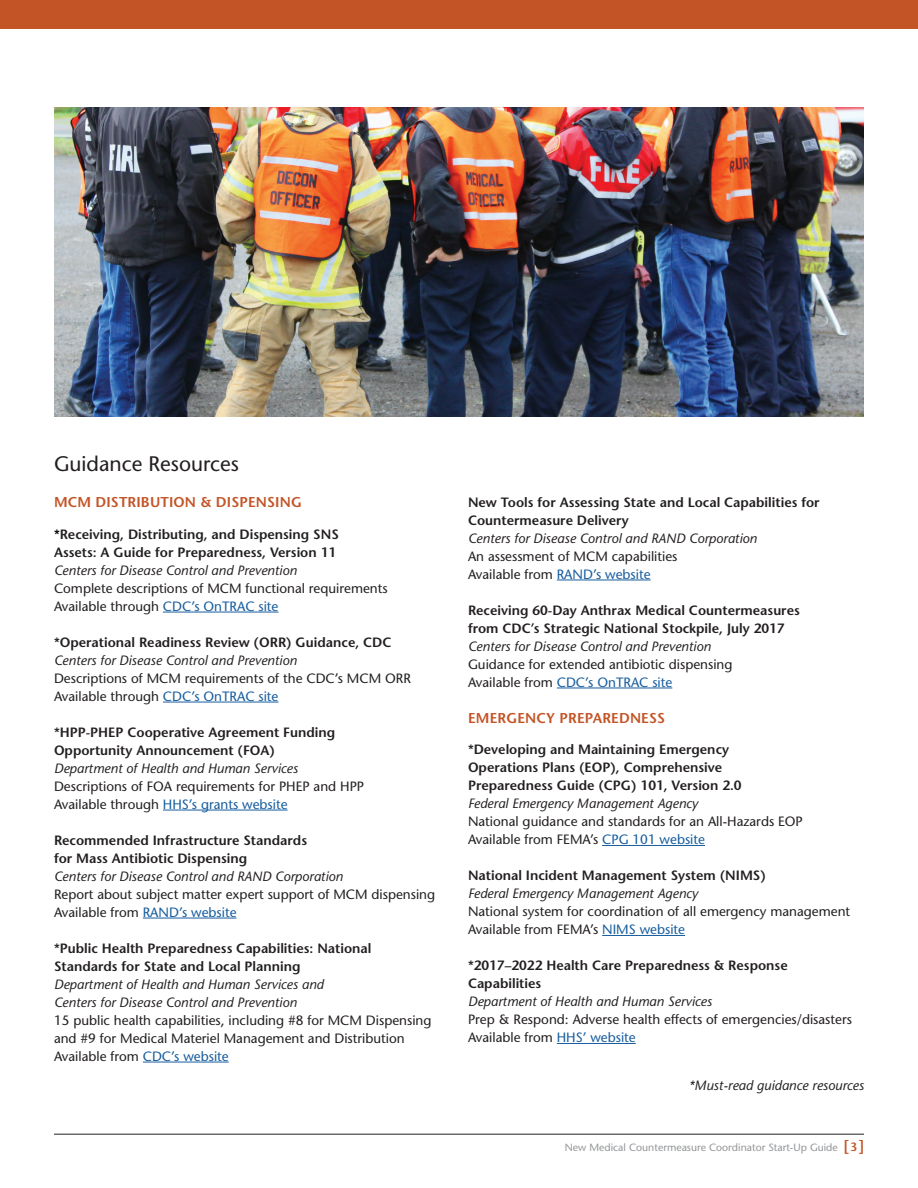
<style>
.page{position:relative;width:918px;height:1188px;background:#fff}
.page>*{position:absolute;margin:0;border:0;box-sizing:border-box;transform-origin:0 0}
.t1{font:21px "Stone Sans";color:#231f20}
.t2{font:600 14.25px "Stone Sans";letter-spacing:.01em;color:#c35426}
.t3{font:13.5px/18px "Stone Sans";color:#231f20}
.t4{font:600 13.5px/18px "Stone Sans";color:#231f20}
.t5{font:italic 13.5px/18px "Stone Sans";color:#231f20}
.t6{font:10.5px "Stone Sans";color:#939598}
.s1{color:#000}
.s2{color:#175d9e}
.s3{font-weight:600;font-size:15px;color:#c35426}
.s4{font-weight:600;font-size:12px;color:#c35426}
</style>
<div class="page">
<div style="left:0;top:0;width:918px;height:28px;background:#c35426"></div>
<hr style="left:54px;top:1134px;width:810px;height:1px;background:#231f20">
<hr style="left:163px;top:612px;width:115px;height:1px;background:#175d9e">
<hr style="left:163px;top:702px;width:115px;height:1px;background:#175d9e">
<hr style="left:163px;top:810px;width:125px;height:1px;background:#175d9e">
<hr style="left:143px;top:918px;width:94px;height:1px;background:#175d9e">
<hr style="left:143px;top:1062px;width:86px;height:1px;background:#175d9e">
<hr style="left:557px;top:580px;width:94px;height:1px;background:#175d9e">
<hr style="left:557px;top:688px;width:115px;height:1px;background:#175d9e">
<hr style="left:602px;top:845px;width:103px;height:1px;background:#175d9e">
<hr style="left:602px;top:935px;width:83px;height:1px;background:#175d9e">
<hr style="left:557px;top:1043px;width:79px;height:1px;background:#175d9e">
<img style="left:54px;top:108px;width:810px;height:309px">
<h1 class="t1" style="left:54px;top:451px;width:186px">Guidance Resources</h1>
<p class="t2" style="left:54px;top:494px;width:249px">MCM DISTRIBUTION &amp; DISPENSING</p>
<p class="t4" style="left:54px;top:525px;width:286px"><span class="s1">*</span>Receiving, Distributing, and Dispensing SNS<br>Assets: A Guide for Preparedness, Version 11</p>
<p class="t5" style="left:54px;top:561px;width:244px">Centers for Disease Control and Prevention</p>
<p class="t3" style="left:54px;top:579px;width:335px">Complete descriptions of MCM functional requirements<br>Available through <span class="s2">CDC’s OnTRAC site</span></p>
<p class="t4" style="left:54px;top:633px;width:339px">*Operational Readiness Review (ORR) Guidance, CDC</p>
<p class="t5" style="left:54px;top:651px;width:244px">Centers for Disease Control and Prevention</p>
<p class="t3" style="left:54px;top:669px;width:358px">Descriptions of MCM requirements of the CDC’s MCM ORR<br>Available through <span class="s2">CDC’s OnTRAC site</span></p>
<p class="t4" style="left:54px;top:723px;width:283px">*HPP-PHEP Cooperative Agreement Funding<br>Opportunity Announcement (FOA)</p>
<p class="t5" style="left:54px;top:759px;width:246px">Department of Health and Human Services</p>
<p class="t3" style="left:54px;top:777px;width:312px">Descriptions of FOA requirements for PHEP and HPP<br>Available through <span class="s2">HHS’s grants website</span></p>
<p class="t4" style="left:54px;top:831px;width:255px">Recommended Infrastructure Standards for Mass Antibiotic Dispensing</p>
<p class="t5" style="left:54px;top:867px;width:291px">Centers for Disease Control and RAND Corporation</p>
<p class="t3" style="left:54px;top:885px;width:383px">Report about subject matter expert support of MCM dispensing<br>Available from <span class="s2">RAND’s website</span></p>
<p class="t4" style="left:54px;top:939px;width:319px">*Public Health Preparedness Capabilities: National<br>Standards for State and Local Planning</p>
<p class="t5" style="left:54px;top:975px;width:271px">Department of Health and Human Services and<br>Centers for Disease Control and Prevention</p>
<p class="t3" style="left:54px;top:1011px;width:379px">15 public health capabilities, including #8 for MCM Dispensing and #9 for Medical Materiel Management and Distribution<br>Available from <span class="s2">CDC’s website</span></p>
<p class="t4" style="left:468px;top:493px;width:353px">New Tools for Assessing State and Local Capabilities for<br>Countermeasure Delivery</p>
<p class="t5" style="left:468px;top:529px;width:291px">Centers for Disease Control and RAND Corporation</p>
<p class="t3" style="left:468px;top:547px;width:211px">An assessment of MCM capabilities<br>Available from <span class="s2">RAND’s website</span></p>
<p class="t4" style="left:468px;top:601px;width:333px">Receiving 60-Day Anthrax Medical Countermeasures from CDC’s Strategic National Stockpile, July 2017</p>
<p class="t5" style="left:468px;top:637px;width:244px">Centers for Disease Control and Prevention</p>
<p class="t3" style="left:468px;top:655px;width:266px">Guidance for extended antibiotic dispensing<br>Available from <span class="s2">CDC’s OnTRAC site</span></p>
<p class="t2" style="left:468px;top:709px;width:199px">EMERGENCY PREPAREDNESS</p>
<p class="t4" style="left:468px;top:740px;width:275px">*Developing and Maintaining Emergency<br>Operations Plans (EOP), Comprehensive<br>Preparedness Guide (CPG) 101, Version 2.0</p>
<p class="t5" style="left:468px;top:794px;width:232px">Federal Emergency Management Agency</p>
<p class="t3" style="left:468px;top:812px;width:336px">National guidance and standards for an All-Hazards EOP<br>Available from FEMA’s <span class="s2">CPG 101 website</span></p>
<p class="t4" style="left:468px;top:866px;width:299px">National Incident Management System (NIMS)</p>
<p class="t5" style="left:468px;top:884px;width:232px">Federal Emergency Management Agency</p>
<p class="t3" style="left:468px;top:902px;width:384px">National system for coordination of all emergency management<br>Available from FEMA’s <span class="s2">NIMS website</span></p>
<p class="t4" style="left:468px;top:956px;width:321px">*2017–2022 Health Care Preparedness &amp; Response<br>Capabilities</p>
<p class="t5" style="left:468px;top:992px;width:246px">Department of Health and Human Services</p>
<p class="t3" style="left:468px;top:1010px;width:386px">Prep &amp; Respond: Adverse health effects of emergencies/disasters<br>Available from <span class="s2">HHS’ website</span></p>
<p class="t5" style="left:689px;top:1076px;width:177px">*Must-read guidance resources</p>
<p class="t6" style="left:565px;top:1141px;width:301px">New Medical Countermeasure Coordinator Start-Up Guide <span class="s3">[</span><span class="s4">3</span><span class="s3">]</span></p>
</div>
